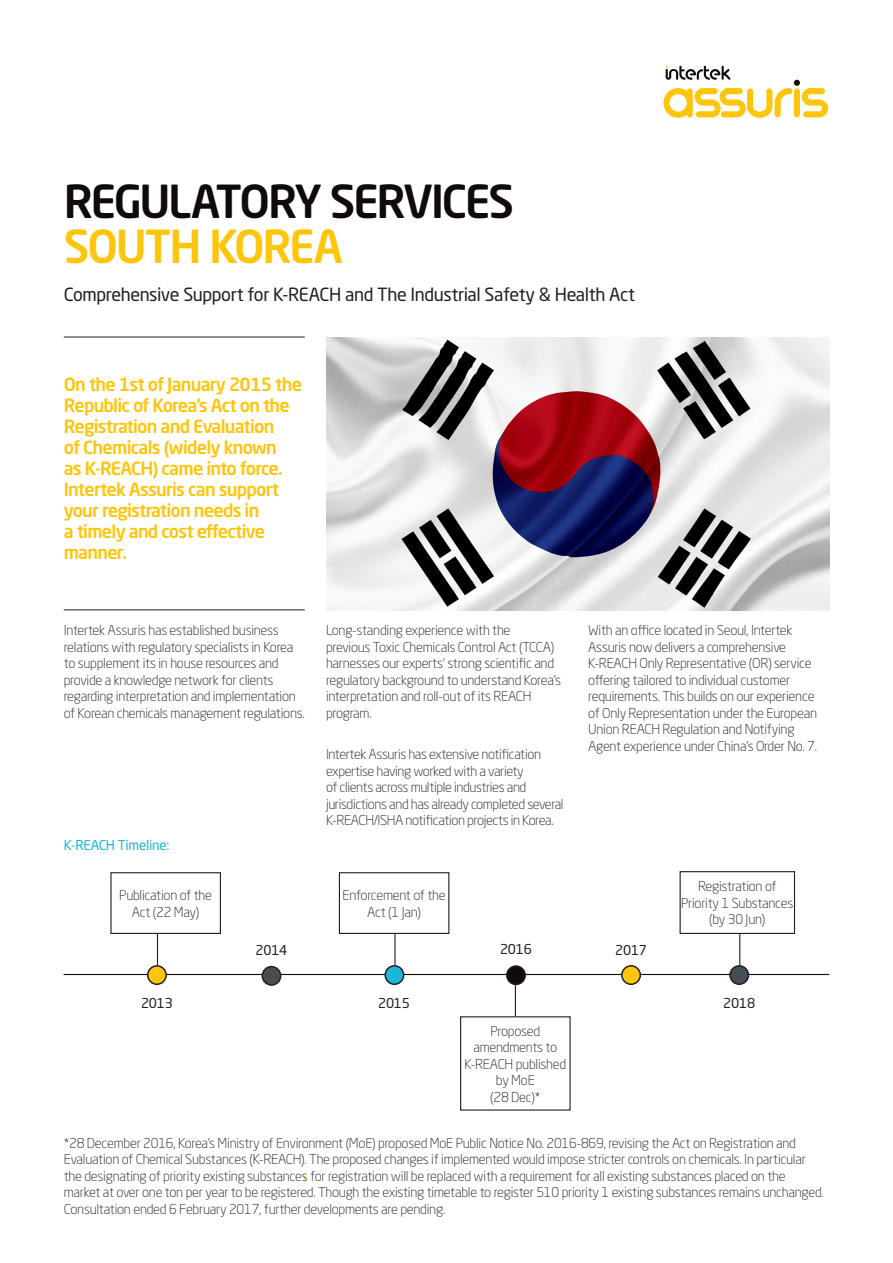
<style>
.page{position:relative;width:893px;height:1263px;background:#fff}
.page>*{position:absolute;margin:0;border:0;box-sizing:border-box;transform-origin:0 0}
.t1{font:500 45px/45px "Neo Sans Std";letter-spacing:-.05em;color:#110a0c}
.Introduction_Paragra{font:500 18px/21px "Neo Sans Std";letter-spacing:-.04em;color:#fec50d}
.Fact_Sheet_Descripti{font:18px "Neo Sans Std";letter-spacing:-.025em;color:#231f20}
.Body_Text{font:300 13.5px/16.5px "Neo Sans Std";letter-spacing:-.02em;color:#231f20}
.Body_Text-2{font:13.5px "Neo Sans Std";letter-spacing:-.02em;color:#231f20}
.Bullet_Text{font:13.5px "Neo Sans Std";letter-spacing:-.02em;color:#1cb6d8}
.s1{color:#fec50d}
</style>
<div class="page">
<hr style="left:64px;top:337px;width:241px;height:1px;background:#231f20">
<hr style="left:64px;top:609px;width:241px;height:1px;background:#231f20">
<svg style="left:663px;top:66px;width:165px;height:52px"></svg>
<hr style="left:64px;top:974px;width:765px;height:1px;background:#110a0c">
<img style="left:326px;top:337px;width:504px;height:273px">
<div style="left:148px;top:966px;width:18px;height:18px;background:#fec50d;border-radius:50%"></div>
<div style="left:147px;top:965px;width:20px;height:20px;border:2px solid #231f20;border-radius:50%"></div>
<hr style="left:157px;top:934px;width:1px;height:31px;background:#231f20">
<div style="left:110px;top:872px;width:111px;height:62px;border:1px solid #231f20"></div>
<div style="left:262px;top:967px;width:19px;height:18px;background:#464e55;border-radius:50%"></div>
<div style="left:261px;top:966px;width:20px;height:20px;border:2px solid #231f20;border-radius:50%"></div>
<div style="left:385px;top:966px;width:19px;height:18px;background:#1cb6d8;border-radius:50%"></div>
<div style="left:384px;top:965px;width:20px;height:20px;border:2px solid #231f20;border-radius:50%"></div>
<hr style="left:394px;top:934px;width:2px;height:31px;background:#231f20">
<div style="left:339px;top:872px;width:110px;height:62px;border:1px solid #231f20"></div>
<div style="left:507px;top:966px;width:18px;height:18px;background:#110a0c;border-radius:50%"></div>
<div style="left:506px;top:965px;width:20px;height:20px;border:2px solid #231f20;border-radius:50%"></div>
<hr style="left:515px;top:985px;width:1px;height:31px;background:#231f20">
<div style="left:622px;top:966px;width:18px;height:18px;background:#fec50d;border-radius:50%"></div>
<div style="left:621px;top:965px;width:20px;height:20px;border:2px solid #231f20;border-radius:50%"></div>
<div style="left:730px;top:966px;width:18px;height:18px;background:#464e55;border-radius:50%"></div>
<div style="left:729px;top:965px;width:20px;height:20px;border:2px solid #231f20;border-radius:50%"></div>
<hr style="left:739px;top:934px;width:1px;height:31px;background:#231f20">
<div style="left:680px;top:871px;width:115px;height:63px;border:1px solid #231f20"></div>
<p class="t1" style="left:64px;top:178px;width:452px">REGULATORY SERVICES<br><span class="s1">SOUTH KOREA</span></p>
<p class="Fact_Sheet_Descripti" style="left:64px;top:283px;width:573px">Comprehensive Support for K-REACH and The Industrial Safety &amp; Health Act</p>
<p class="Introduction_Paragra" style="left:64px;top:374px;width:240px">On the 1st of January 2015 the<br>Republic of Korea’s Act on the<br>Registration and Evaluation<br>of Chemicals (widely known<br>as K-REACH) came into force.<br>Intertek Assuris can support your registration needs in<br>a timely and cost effective manner.</p>
<p class="Body_Text" style="left:64px;top:622px;width:242px">Intertek Assuris has established business relations with regulatory specialists in Korea to supplement its in house resources and provide a knowledge network for clients regarding interpretation and implementation of Korean chemicals management regulations.</p>
<p class="Body_Text" style="left:326px;top:622px;width:236px">Long-standing experience with the<br>previous Toxic Chemicals Control Act (TCCA) harnesses our experts’ strong scientific and regulatory background to understand Korea’s interpretation and roll-out of its REACH program.</p>
<p class="Body_Text" style="left:326px;top:746px;width:239px">Intertek Assuris has extensive notification expertise having worked with a variety<br>of clients across multiple industries and jurisdictions and has already completed several K-REACH/ISHA notification projects in Korea.</p>
<p class="Bullet_Text" style="left:64px;top:837px;width:107px">K-REACH Timeline:</p>
<p class="Body_Text" style="left:119px;top:887px;width:94px;text-align:center">Publication of the<br>Act (22 May)</p>
<p class="Body_Text" style="left:343px;top:887px;width:105px;text-align:center">Enforcement of the<br>Act (1 Jan)</p>
<p class="Body_Text" style="left:588px;top:622px;width:230px">With an office located in Seoul, Intertek Assuris now delivers a comprehensive K-REACH Only Representative (OR) service offering tailored to individual customer requirements. This builds on our experience of Only Representation under the European Union REACH Regulation and Notifying Agent experience under China’s Order No. 7.</p>
<p class="Body_Text" style="left:681px;top:878px;width:114px;text-align:center">Registration of<br>Priority 1 Substances (by 30 Jun)</p>
<p class="Body_Text-2" style="left:141px;top:994px;width:33px">2013</p>
<p class="Body_Text-2" style="left:256px;top:942px;width:33px">2014</p>
<p class="Body_Text-2" style="left:378px;top:994px;width:33px">2015</p>
<p class="Body_Text-2" style="left:500px;top:941px;width:33px">2016</p>
<p class="Body_Text-2" style="left:615px;top:942px;width:33px">2017</p>
<p class="Body_Text" style="left:464px;top:1022px;width:103px;text-align:center">Proposed amendments to<br>K-REACH published by MoE<br>(28 Dec)*</p>
<p class="Body_Text-2" style="left:723px;top:994px;width:33px">2018</p>
<p class="Body_Text" style="left:64px;top:1134px;width:761px">*28 December 2016, Korea’s Ministry of Environment (MoE) proposed MoE Public Notice No. 2016-869, revising the Act on Registration and Evaluation of Chemical Substances (K-REACH). The proposed changes if implemented would impose stricter controls on chemicals. In particular the designating of priority existing substances for registration will be replaced with a requirement for all existing substances placed on the market at over one ton per year to be registered. Though the existing timetable to register 510 priority 1 existing substances remains unchanged.<br>Consultation ended 6 February 2017, further developments are pending.</p>
</div>
